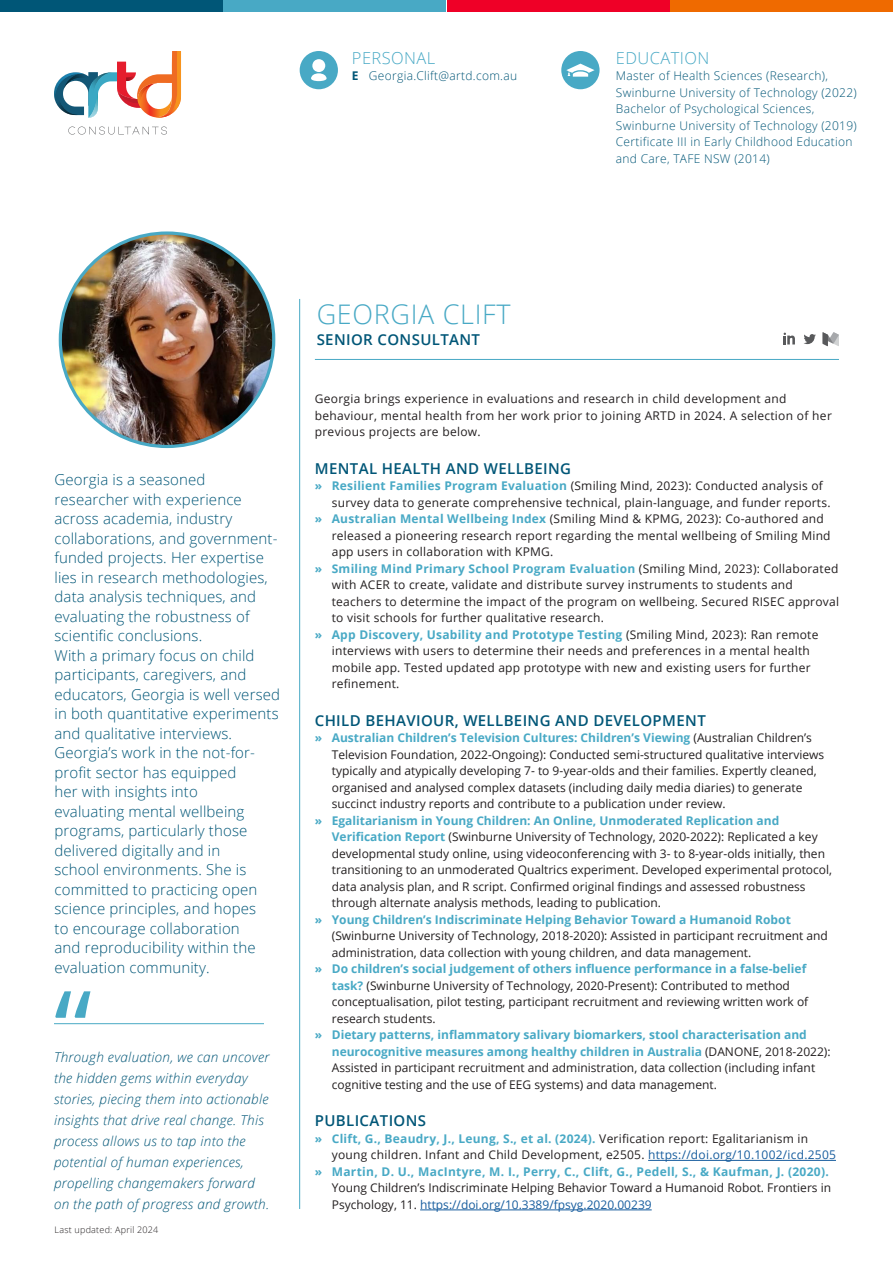
<style>
.page{position:relative;width:893px;height:1263px;background:#fff}
.page>*{position:absolute;margin:0;border:0;box-sizing:border-box;transform-origin:0 0}
.t1{font:108px "Open Sans";color:#48a9c5}
.t2{font:300 27px "Open Sans";letter-spacing:.025em;color:#48a9c5}
.PERSONAL_EDUCATION{font:300 16.5px "Open Sans";letter-spacing:.025em;color:#48a9c5}
.DESCRIPTION{font:300 15px/19.5px "Open Sans";letter-spacing:.01em;color:#005677}
._1_COLUMN_ARROW_BODY_TEXT{font:600 15px "Open Sans";letter-spacing:.025em;color:#005677}
.QUOTE{font:italic 300 13.5px/21px "Open Sans";letter-spacing:.02em;color:#005677}
._1_COLUMN_ARROW_BODY_TEXT-2{font:12px/16.5px "Open Sans";color:#231f20}
._1_COLUMN_ARROW_BODY_TEXT-3{font:12px/16.5px "Open Sans";letter-spacing:.02em;color:#231f20}
.PERSONAL_EDUCATION-2{font:300 12px/16.5px "Open Sans";letter-spacing:.025em;color:#005677}
._2_COLUMN_BODY_TEXT{font:12px/16.5px "Open Sans";color:#231f20}
.FIRST_PARAGRAPH{font:12px/16.5px "Open Sans";letter-spacing:.025em;color:#231f20}
._2_COLUMN_BODY_TEXT-2{font:12px/16.5px "Open Sans";letter-spacing:.02em;color:#231f20}
.Personal_Education_Text{font:300 9px "Open Sans";letter-spacing:.025em;color:#231f20}
.s1{font-weight:700}
.s2{font-weight:700;color:#48a9c5}
.s3{color:#175d9e}
</style>
<div class="page">
<svg style="left:68px;top:127px;width:99px;height:8px"></svg>
<svg style="left:54px;top:51px;width:127px;height:67px"></svg>
<img style="left:60px;top:233px;width:214px;height:213px;border-radius:107px">
<div style="left:300px;top:51px;width:38px;height:38px;background:#48a9c5;border-radius:50%"></div>
<svg style="left:311px;top:59px;width:16px;height:22px"></svg>
<div style="left:561px;top:51px;width:39px;height:38px;background:#48a9c5;border-radius:50%"></div>
<svg style="left:566px;top:64px;width:29px;height:13px"></svg>
<hr style="left:648px;top:1160px;width:188px;height:1px;background:#175d9e">
<hr style="left:420px;top:1209px;width:232px;height:1px;background:#175d9e">
<div style="left:671px;top:0;width:222px;height:12px;background:#ef6a00"></div>
<div style="left:447px;top:0;width:222px;height:12px;background:#ef0027"></div>
<div style="left:0;top:0;width:222px;height:12px;background:#005677"></div>
<div style="left:224px;top:0;width:222px;height:12px;background:#48a9c5"></div>
<hr style="left:54px;top:1023px;width:210px;height:1px;background:#48a9c5">
<svg style="left:804px;top:334px;width:12px;height:10px"></svg>
<svg style="left:783px;top:333px;width:12px;height:11px"></svg>
<svg style="left:822px;top:332px;width:17px;height:14px"></svg>
<hr style="left:315px;top:359px;width:524px;height:1px;background:#48a9c5">
<hr style="left:299px;top:299px;width:1px;height:910px;background:#48a9c5">
<p class="PERSONAL_EDUCATION" style="left:352px;top:46px;width:85px">PERSONAL</p>
<p class="PERSONAL_EDUCATION-2" style="left:352px;top:67px;width:167px"><span class="s1">E</span> Georgia.Clift@artd.com.au</p>
<p class="PERSONAL_EDUCATION" style="left:616px;top:46px;width:95px">EDUCATION</p>
<p class="PERSONAL_EDUCATION-2" style="left:616px;top:67px;width:242px">Master of Health Sciences (Research),<br>Swinburne University of Technology (2022)</p>
<p class="PERSONAL_EDUCATION-2" style="left:616px;top:100px;width:242px">Bachelor of Psychological Sciences,<br>Swinburne University of Technology (2019)</p>
<p class="PERSONAL_EDUCATION-2" style="left:616px;top:133px;width:238px">Certificate III in Early Childhood Education and Care, TAFE NSW (2014)</p>
<p class="DESCRIPTION" style="left:55px;top:470px;width:225px">Georgia is a seasoned researcher with experience across academia, industry collaborations, and government&shy;funded projects. Her expertise lies in research methodologies, data analysis techniques, and evaluating the robustness of scientific conclusions.</p>
<p class="DESCRIPTION" style="left:55px;top:645px;width:227px">With a primary focus on child participants, caregivers, and educators, Georgia is well versed in both quantitative experiments and qualitative interviews.</p>
<p class="DESCRIPTION" style="left:55px;top:743px;width:204px">Georgia’s work in the not-for&shy;profit sector has equipped her with insights into evaluating mental wellbeing programs, particularly those delivered digitally and in school environments. She is committed to practicing open science principles, and hopes to encourage collaboration and reproducibility within the evaluation community.</p>
<p class="t1" style="left:54px;top:955px;width:39px">“</p>
<p class="QUOTE" style="left:54px;top:1046px;width:217px">Through evaluation, we can uncover the hidden gems within everyday stories, piecing them into actionable insights that drive real change. This process allows us to tap into the potential of human experiences, propelling changemakers forward on the path of progress and growth.</p>
<p class="Personal_Education_Text" style="left:55px;top:1224px;width:105px">Last updated: April 2024</p>
<p class="t2" style="left:317px;top:295px;width:195px">GEORGIA CLIFT</p>
<p class="_1_COLUMN_ARROW_BODY_TEXT" style="left:317px;top:329px;width:165px">SENIOR CONSULTANT</p>
<p class="FIRST_PARAGRAPH" style="left:315px;top:390px;width:519px">Georgia brings experience in evaluations and research in child development and behaviour, mental health from her work prior to joining ARTD in 2024. A selection of her previous projects are below.</p>
<p class="_1_COLUMN_ARROW_BODY_TEXT" style="left:315px;top:458px;width:258px">MENTAL HEALTH AND WELLBEING</p>
<p class="_1_COLUMN_ARROW_BODY_TEXT-3" style="left:332px;top:477px;width:500px;text-indent:-17px"><span class="s2">» Resilient Families Program Evaluation</span> (Smiling Mind, 2023): Conducted analysis of survey data to generate comprehensive technical, plain-language, and funder reports.</p>
<p class="_1_COLUMN_ARROW_BODY_TEXT-3" style="left:332px;top:510px;width:500px;text-indent:-17px"><span class="s2">» Australian Mental Wellbeing Index</span> (Smiling Mind &amp; KPMG, 2023): Co-authored and released a pioneering research report regarding the mental wellbeing of Smiling Mind app users in collaboration with KPMG.</p>
<p class="_1_COLUMN_ARROW_BODY_TEXT-3" style="left:332px;top:560px;width:509px;text-indent:-17px"><span class="s2">» Smiling Mind Primary School Program Evaluation</span> (Smiling Mind, 2023): Collaborated with ACER to create, validate and distribute survey instruments to students and teachers to determine the impact of the program on wellbeing. Secured RISEC approval to visit schools for further qualitative research.</p>
<p class="_1_COLUMN_ARROW_BODY_TEXT-3" style="left:332px;top:626px;width:488px;text-indent:-17px"><span class="s2">» App Discovery, Usability and Prototype Testing</span> (Smiling Mind, 2023): Ran remote interviews with users to determine their needs and preferences in a mental health mobile app. Tested updated app prototype with new and existing users for further refinement.</p>
<p class="_1_COLUMN_ARROW_BODY_TEXT" style="left:315px;top:710px;width:393px">CHILD BEHAVIOUR, WELLBEING AND DEVELOPMENT</p>
<p class="_1_COLUMN_ARROW_BODY_TEXT-2" style="left:332px;top:729px;width:494px;text-indent:-17px"><span class="s2">» Australian Children’s Television Cultures: Children’s Viewing</span> (Australian Children’s Television Foundation, 2022-Ongoing): Conducted semi-structured qualitative interviews typically and atypically developing 7- to 9-year-olds and their families. Expertly cleaned, organised and analysed complex datasets (including daily media diaries) to generate succinct industry reports and contribute to a publication under review.</p>
<p class="_1_COLUMN_ARROW_BODY_TEXT-2" style="left:332px;top:812px;width:502px;text-indent:-17px"><span class="s2">» Egalitarianism in Young Children: An Online, Unmoderated Replication and Verification Report</span> (Swinburne University of Technology, 2020-2022): Replicated a key developmental study online, using videoconferencing with 3- to 8-year-olds initially, then transitioning to an unmoderated Qualtrics experiment. Developed experimental protocol, data analysis plan, and R script. Confirmed original findings and assessed robustness through alternate analysis methods, leading to publication.</p>
<p class="_1_COLUMN_ARROW_BODY_TEXT-2" style="left:332px;top:911px;width:498px;text-indent:-17px"><span class="s2">» Young Children’s Indiscriminate Helping Behavior Toward a Humanoid Robot </span>(Swinburne University of Technology, 2018-2020): Assisted in participant recruitment and administration, data collection with young children, and data management.</p>
<p class="_1_COLUMN_ARROW_BODY_TEXT-2" style="left:332px;top:960px;width:478px;text-indent:-17px"><span class="s2">» Do children’s social judgement of others influence performance in a false-belief task?</span> (Swinburne University of Technology, 2020-Present): Contributed to method conceptualisation, pilot testing, participant recruitment and reviewing written work of research students.</p>
<p class="_1_COLUMN_ARROW_BODY_TEXT-2" style="left:332px;top:1026px;width:500px;text-indent:-17px"><span class="s2">» Dietary patterns, inflammatory salivary biomarkers, stool characterisation and neurocognitive measures among healthy children in Australia</span> (DANONE, 2018-2022):<br>Assisted in participant recruitment and administration, data collection (including infant cognitive testing and the use of EEG systems) and data management.</p>
<p class="_1_COLUMN_ARROW_BODY_TEXT" style="left:315px;top:1111px;width:113px">PUBLICATIONS</p>
<p class="_2_COLUMN_BODY_TEXT-2" style="left:332px;top:1130px;width:506px;text-indent:-17px"><span class="s2">» Clift, G., Beaudry, J., Leung, S., et al. (2024).</span> Verification report: Egalitarianism in young children. Infant and Child Development, e2505. <span class="s3">https://doi.org/10.1002/icd.2505</span></p>
<p class="_2_COLUMN_BODY_TEXT" style="left:332px;top:1163px;width:501px;text-indent:-17px"><span class="s2">» Martin, D. U., MacIntyre, M. I., Perry, C., Clift, G., Pedell, S., &amp; Kaufman, J. (2020).<br></span>Young Children’s Indiscriminate Helping Behavior Toward a Humanoid Robot. Frontiers in<br>Psychology, 11. <span class="s3">https://doi.org/10.3389/fpsyg.2020.00239</span></p>
</div>
